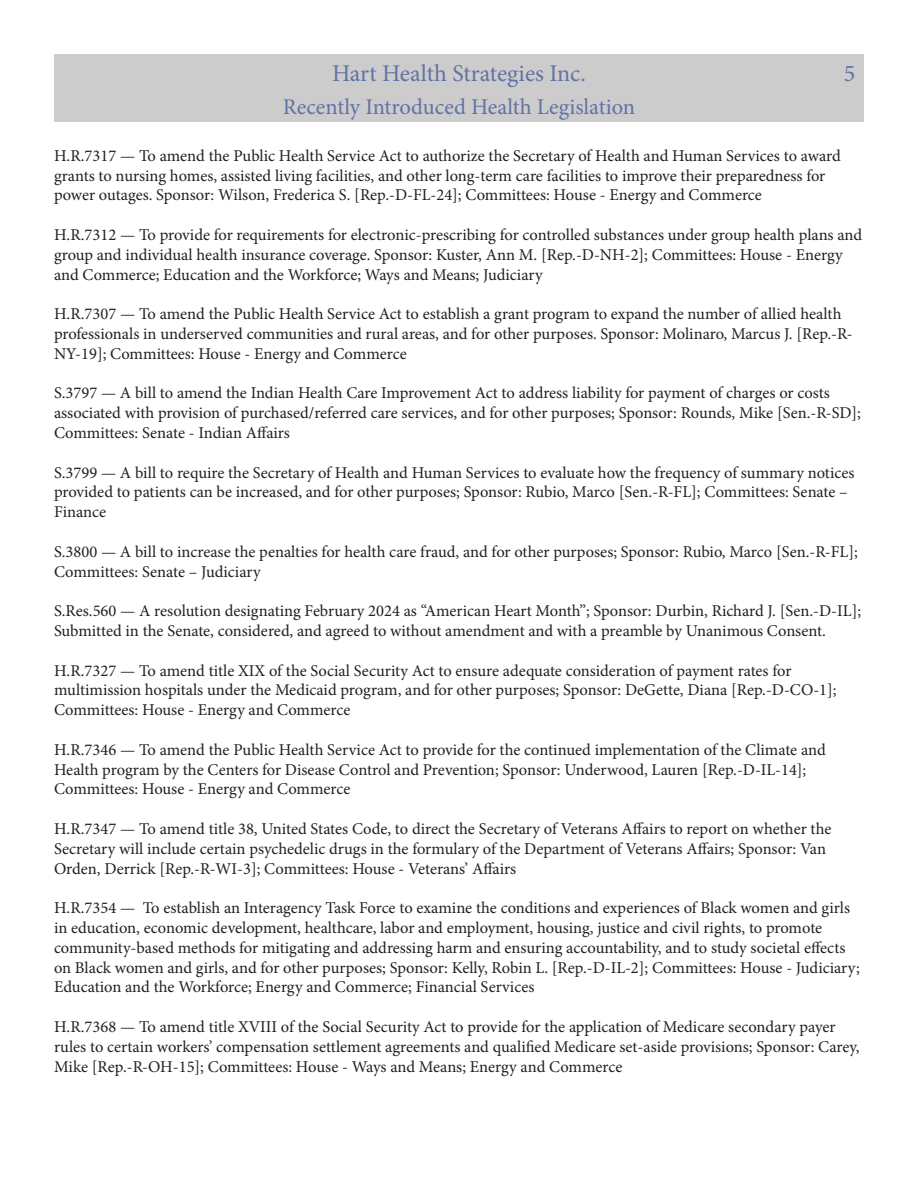
<style>
.page{position:relative;width:918px;height:1188px;background:#fff}
.page>*{position:absolute;margin:0;border:0;box-sizing:border-box;transform-origin:0 0}
.t1{font:24px "Minion Pro";color:#6172a6}
.t2{font:22.5px "Minion Pro";color:#6172a6}
.t3{font:16.5px/19.8px "Minion Pro";color:#231f20}
</style>
<div class="page">
<div style="left:54px;top:54px;width:810px;height:36px;background:#ccc"></div>
<div style="left:54px;top:90px;width:810px;height:32px;background:#ccc"></div>
<p class="t1" style="left:332px;top:57px;width:255px">Hart Health Strategies Inc.</p>
<p class="t1" style="left:844px;top:57px;width:13px">5</p>
<p class="t2" style="left:283px;top:92px;width:354px">Recently Introduced Health Legislation</p>
<p class="t3" style="left:54px;top:146px;width:788px">H.R.7317 — To amend the Public Health Service Act to authorize the Secretary of Health and Human Services to award grants to nursing homes, assisted living facilities, and other long-term care facilities to improve their preparedness for power outages. Sponsor: Wilson, Frederica S. [Rep.-D-FL-24]; Committees: House - Energy and Commerce</p>
<p class="t3" style="left:54px;top:225px;width:810px">H.R.7312 — To provide for requirements for electronic-prescribing for controlled substances under group health plans and group and individual health insurance coverage. Sponsor: Kuster, Ann M. [Rep.-D-NH-2]; Committees: House - Energy and Commerce; Education and the Workforce; Ways and Means; Judiciary</p>
<p class="t3" style="left:54px;top:304px;width:800px">H.R.7307 — To amend the Public Health Service Act to establish a grant program to expand the number of allied health professionals in underserved communities and rural areas, and for other purposes. Sponsor: Molinaro, Marcus J. [Rep.-R-<br>NY-19]; Committees: House - Energy and Commerce</p>
<p class="t3" style="left:54px;top:383px;width:809px">S.3797 — A bill to amend the Indian Health Care Improvement Act to address liability for payment of charges or costs associated with provision of purchased/referred care services, and for other purposes; Sponsor: Rounds, Mike [Sen.-R-SD];<br>Committees: Senate - Indian Affairs</p>
<p class="t3" style="left:54px;top:463px;width:802px">S.3799 — A bill to require the Secretary of Health and Human Services to evaluate how the frequency of summary notices provided to patients can be increased, and for other purposes; Sponsor: Rubio, Marco [Sen.-R-FL]; Committees: Senate –<br>Finance</p>
<p class="t3" style="left:54px;top:542px;width:805px">S.3800 — A bill to increase the penalties for health care fraud, and for other purposes; Sponsor: Rubio, Marco [Sen.-R-FL];<br>Committees: Senate – Judiciary</p>
<p class="t3" style="left:54px;top:601px;width:809px">S.Res.560 — A resolution designating February 2024 as “American Heart Month”; Sponsor: Durbin, Richard J. [Sen.-D-IL];<br>Submitted in the Senate, considered, and agreed to without amendment and with a preamble by Unanimous Consent.</p>
<p class="t3" style="left:54px;top:661px;width:784px">H.R.7327 — To amend title XIX of the Social Security Act to ensure adequate consideration of payment rates for multimission hospitals under the Medicaid program, and for other purposes; Sponsor: DeGette, Diana [Rep.-D-CO-1];<br>Committees: House - Energy and Commerce</p>
<p class="t3" style="left:54px;top:740px;width:773px">H.R.7346 — To amend the Public Health Service Act to provide for the continued implementation of the Climate and<br>Health program by the Centers for Disease Control and Prevention; Sponsor: Underwood, Lauren [Rep.-D-IL-14];<br>Committees: House - Energy and Commerce</p>
<p class="t3" style="left:54px;top:819px;width:779px">H.R.7347 — To amend title 38, United States Code, to direct the Secretary of Veterans Affairs to report on whether the<br>Secretary will include certain psychedelic drugs in the formulary of the Department of Veterans Affairs; Sponsor: Van<br>Orden, Derrick [Rep.-R-WI-3]; Committees: House - Veterans’ Affairs</p>
<p class="t3" style="left:54px;top:898px;width:807px">H.R.7354 — To establish an Interagency Task Force to examine the conditions and experiences of Black women and girls in education, economic development, healthcare, labor and employment, housing, justice and civil rights, to promote community-based methods for mitigating and addressing harm and ensuring accountability, and to study societal effects on Black women and girls, and for other purposes; Sponsor: Kelly, Robin L. [Rep.-D-IL-2]; Committees: House - Judiciary; Education and the Workforce; Energy and Commerce; Financial Services</p>
<p class="t3" style="left:54px;top:1017px;width:807px">H.R.7368 — To amend title XVIII of the Social Security Act to provide for the application of Medicare secondary payer rules to certain workers’ compensation settlement agreements and qualified Medicare set-aside provisions; Sponsor: Carey,<br>Mike [Rep.-R-OH-15]; Committees: House - Ways and Means; Energy and Commerce</p>
</div>
